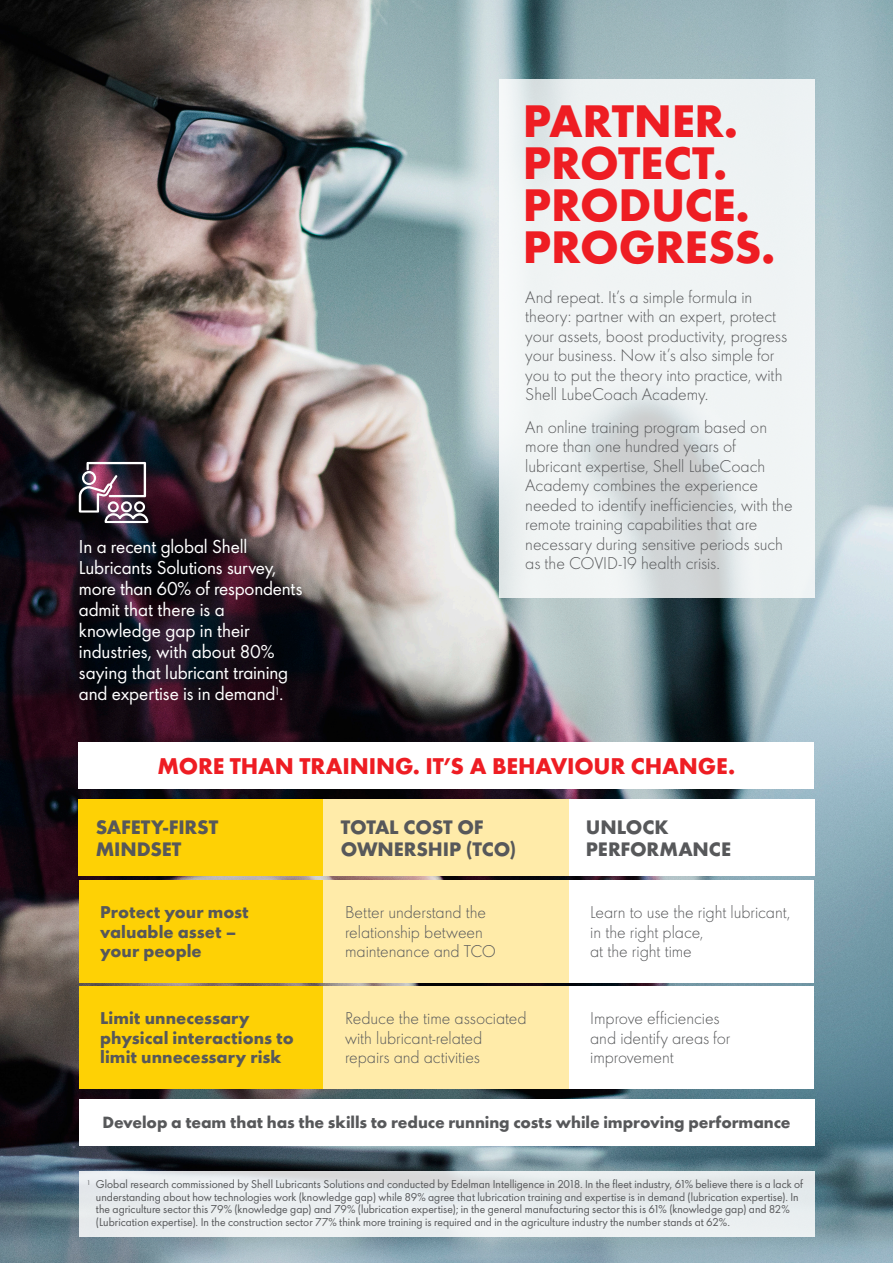
<style>
.page{position:relative;width:893px;height:1263px;background:#fff}
.page>*{position:absolute;margin:0;border:0;box-sizing:border-box;transform-origin:0 0}
.Brochure_title_28{font:700 42px/42px "Shell";letter-spacing:-.01em;color:#ee1d23}
.Bold_subheads_16{font:700 21px "Shell";letter-spacing:-.01em;color:#ee1d23}
.Intro_12{font:700 18px/21.6px "Shell";letter-spacing:-.01em;color:#57585a}
.Intro_12-2{font:17.25px/21px "Shell";letter-spacing:-.005em;color:#fff}
.Copy_10_5{font:300 15.75px/19.5px "Shell";letter-spacing:-.005em;color:#57585a}
.Copy_10_5-2{font:700 15.75px/19.5px "Shell";letter-spacing:.005em;color:#57585a}
.Copy_10_5-3{font:700 15px "Shell";letter-spacing:-.005em;color:#57585a}
.footnote{font:10.5px/12.6px "Shell";color:#57585a}
</style>
<div class="page">
<img style="left:0;top:0;width:893px;height:1263px">
<div style="left:79px;top:742px;width:735px;height:47px;background:#fff"></div>
<div style="left:79px;top:1099px;width:735px;height:47px;background:#fff"></div>
<svg style="left:79px;top:1171px;width:735px;height:66px;background:#e7ebed"></svg>
<div style="left:79px;top:880px;width:245px;height:102px;background:#fed105"></div>
<div style="left:324px;top:880px;width:245px;height:102px;background:#ffeba9"></div>
<div style="left:569px;top:880px;width:245px;height:102px;background:#fff"></div>
<div style="left:79px;top:987px;width:245px;height:102px;background:#fed105"></div>
<div style="left:324px;top:987px;width:245px;height:102px;background:#ffeba9"></div>
<div style="left:569px;top:987px;width:245px;height:102px;background:#fff"></div>
<div style="left:79px;top:799px;width:245px;height:77px;background:#fed105"></div>
<div style="left:324px;top:799px;width:245px;height:77px;background:#ffeba9"></div>
<div style="left:569px;top:799px;width:245px;height:77px;background:#fff"></div>
<svg style="left:499px;top:79px;width:315px;height:519px;fill:#eff3f4"></svg>
<img style="left:79px;top:462px;width:69px;height:61px">
<p class="Intro_12-2" style="left:79px;top:535px;width:225px">In a recent global Shell<br>Lubricants Solutions survey, more than 60% of respondents admit that there is a knowledge gap in their industries, with about 80% saying that lubricant training and expertise is in demand<sup>1</sup>.</p>
<p class="Brochure_title_28" style="left:523px;top:97px;width:254px">PARTNER.<br>PROTECT.<br>PRODUCE.<br>PROGRESS.</p>
<p class="Copy_10_5" style="left:525px;top:287px;width:263px">And repeat. It’s a simple formula in theory: partner with an expert, protect your assets, boost productivity, progress your business. Now it’s also simple for you to put the theory into practice, with Shell LubeCoach Academy.</p>
<p class="Copy_10_5" style="left:525px;top:416px;width:269px">An online training program based on more than one hundred years of lubricant expertise, Shell LubeCoach Academy combines the experience needed to identify inefficiencies, with the remote training capabilities that are necessary during sensitive periods such as the COVID-19 health crisis.</p>
<p class="Bold_subheads_16" style="left:158px;top:748px;width:579px">MORE THAN TRAINING. IT’S A BEHAVIOUR CHANGE.</p>
<p class="Intro_12" style="left:96px;top:815px;width:124px">SAFETY-FIRST<br>MINDSET</p>
<p class="Intro_12" style="left:341px;top:815px;width:177px">TOTAL COST OF<br>OWNERSHIP (TCO)</p>
<p class="Intro_12" style="left:586px;top:815px;width:146px">UNLOCK<br>PERFORMANCE</p>
<p class="Copy_10_5-2" style="left:100px;top:901px;width:150px">Protect your most valuable asset – your people</p>
<p class="Copy_10_5" style="left:345px;top:902px;width:152px">Better understand the relationship between maintenance and TCO</p>
<p class="Copy_10_5" style="left:590px;top:902px;width:202px">Learn to use the right lubricant, in the right place,<br>at the right time</p>
<p class="Copy_10_5-2" style="left:100px;top:1007px;width:195px">Limit unnecessary physical interactions to limit unnecessary risk</p>
<p class="Copy_10_5" style="left:345px;top:1008px;width:183px">Reduce the time associated with lubricant-related repairs and activities</p>
<p class="Copy_10_5" style="left:590px;top:1008px;width:142px">Improve efficiencies and identify areas for improvement</p>
<p class="Copy_10_5-3" style="left:102px;top:1110px;width:690px">Develop a team that has the skills to reduce running costs while improving performance</p>
<p class="footnote" style="left:96px;top:1177px;width:709px;text-indent:-9px"><sup>1</sup> Global research commissioned by Shell Lubricants Solutions and conducted by Edelman Intelligence in 2018. In the fleet industry, 61% believe there is a lack of understanding about how technologies work (knowledge gap) while 89% agree that lubrication training and expertise is in demand (lubrication expertise). In the agriculture sector this 79% (knowledge gap) and 79% (lubrication expertise); in the general manufacturing sector this is 61% (knowledge gap) and 82% (Lubrication expertise). In the construction sector 77% think more training is required and in the agriculture industry the number stands at 62%.</p>
</div>
